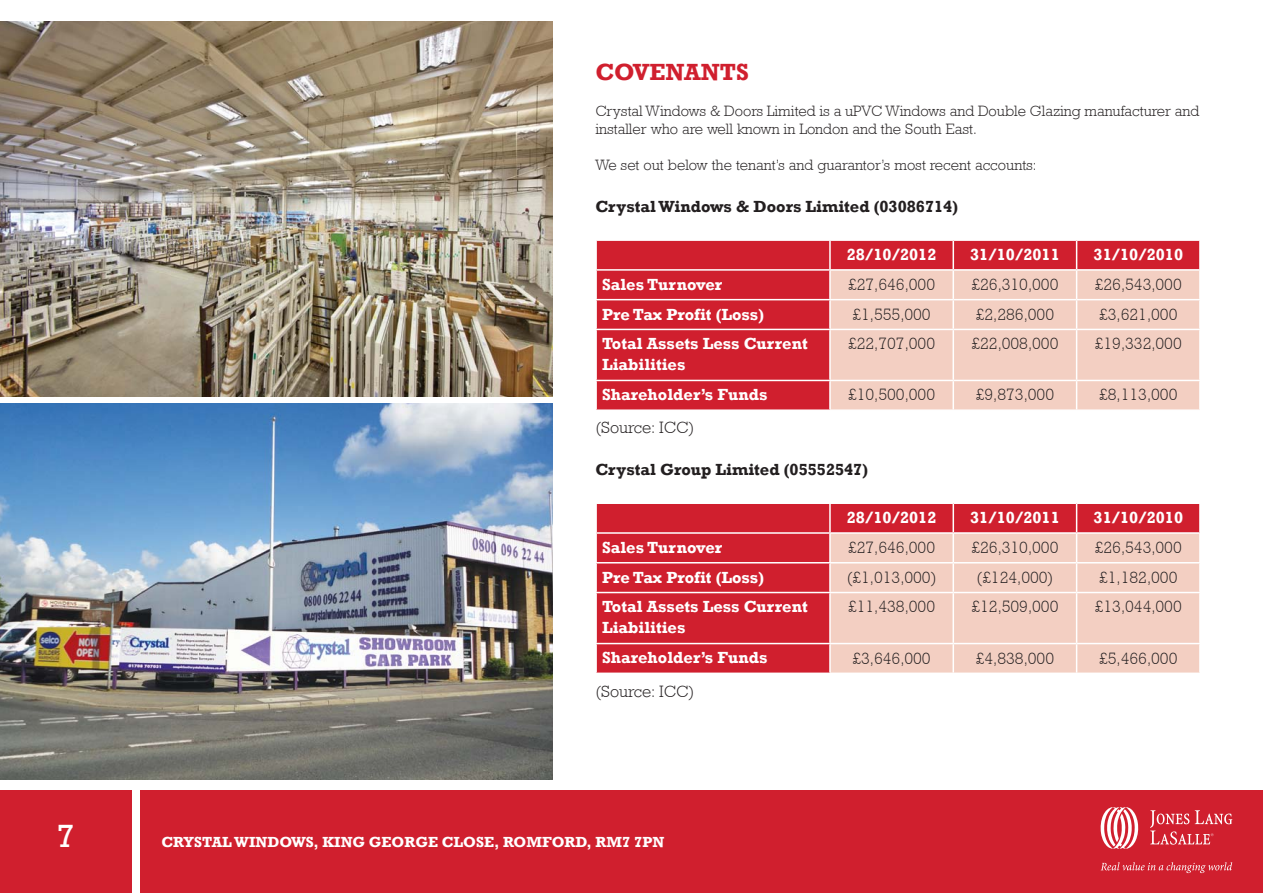
<style>
.page{position:relative;width:1263px;height:893px;background:#fff}
.page>*{position:absolute;margin:0;border:0;box-sizing:border-box;transform-origin:0 0}
.t1{font:33px "Rockwell";color:#fff}
.t2{font:700 24px "Rockwell";color:#d01f2e}
.t3{font:300 16.5px "Rockwell";color:#231f20}
.t4{font:700 16.5px/21px "Rockwell";color:#fff}
.t5{font:700 16.5px "Rockwell";color:#231f20}
.t6{font:300 15px/18px "Rockwell";color:#231f20}
.t7{font:700 15px "Rockwell";color:#fff}
</style>
<div class="page">
<div style="left:597px;top:241px;width:602px;height:168px;background:#d01f2e"></div>
<div style="left:831px;top:271px;width:368px;height:138px;background:#f3cfc2"></div>
<hr style="left:829px;top:241px;width:2px;height:28px;background:#fff">
<hr style="left:952px;top:241px;width:2px;height:28px;background:#fff">
<hr style="left:595px;top:269px;width:235px;height:2px;background:#fff">
<hr style="left:830px;top:269px;width:123px;height:2px;background:#fff">
<hr style="left:829px;top:271px;width:2px;height:28px;background:#fff">
<hr style="left:953px;top:269px;width:123px;height:2px;background:#fff">
<hr style="left:952px;top:271px;width:2px;height:28px;background:#fff">
<hr style="left:1076px;top:269px;width:125px;height:2px;background:#fff">
<hr style="left:595px;top:299px;width:235px;height:1px;background:#fff">
<hr style="left:830px;top:299px;width:123px;height:1px;background:#fff">
<hr style="left:829px;top:300px;width:2px;height:29px;background:#fff">
<hr style="left:953px;top:299px;width:123px;height:1px;background:#fff">
<hr style="left:952px;top:300px;width:2px;height:29px;background:#fff">
<hr style="left:1076px;top:299px;width:125px;height:1px;background:#fff">
<svg style="left:1076px;top:241px;width:1px;height:88px"></svg>
<hr style="left:595px;top:329px;width:235px;height:1px;background:#fff">
<hr style="left:830px;top:329px;width:123px;height:1px;background:#fff">
<hr style="left:829px;top:330px;width:2px;height:50px;background:#fff">
<hr style="left:953px;top:329px;width:123px;height:1px;background:#fff">
<hr style="left:952px;top:330px;width:2px;height:50px;background:#fff">
<hr style="left:1076px;top:329px;width:125px;height:1px;background:#fff">
<hr style="left:1076px;top:330px;width:1px;height:50px;background:#fff">
<hr style="left:595px;top:380px;width:235px;height:1px;background:#fff">
<hr style="left:830px;top:380px;width:123px;height:1px;background:#fff">
<hr style="left:829px;top:381px;width:2px;height:28px;background:#fff">
<hr style="left:953px;top:380px;width:123px;height:1px;background:#fff">
<hr style="left:952px;top:381px;width:2px;height:28px;background:#fff">
<hr style="left:1076px;top:380px;width:125px;height:1px;background:#fff">
<svg style="left:1076px;top:381px;width:1px;height:28px"></svg>
<div style="left:597px;top:504px;width:602px;height:169px;background:#d01f2e"></div>
<div style="left:831px;top:534px;width:368px;height:139px;background:#f3cfc2"></div>
<hr style="left:829px;top:504px;width:2px;height:28px;background:#fff">
<hr style="left:952px;top:504px;width:2px;height:28px;background:#fff">
<hr style="left:595px;top:532px;width:235px;height:2px;background:#fff">
<hr style="left:830px;top:532px;width:123px;height:2px;background:#fff">
<hr style="left:829px;top:534px;width:2px;height:28px;background:#fff">
<hr style="left:953px;top:532px;width:123px;height:2px;background:#fff">
<hr style="left:952px;top:534px;width:2px;height:28px;background:#fff">
<hr style="left:1076px;top:532px;width:125px;height:2px;background:#fff">
<hr style="left:595px;top:562px;width:235px;height:1px;background:#fff">
<hr style="left:830px;top:562px;width:123px;height:1px;background:#fff">
<hr style="left:829px;top:563px;width:2px;height:29px;background:#fff">
<hr style="left:953px;top:562px;width:123px;height:1px;background:#fff">
<hr style="left:952px;top:563px;width:2px;height:29px;background:#fff">
<hr style="left:1076px;top:562px;width:125px;height:1px;background:#fff">
<svg style="left:1076px;top:504px;width:1px;height:88px"></svg>
<hr style="left:595px;top:592px;width:235px;height:1px;background:#fff">
<hr style="left:830px;top:592px;width:123px;height:1px;background:#fff">
<hr style="left:829px;top:593px;width:2px;height:50px;background:#fff">
<hr style="left:953px;top:592px;width:123px;height:1px;background:#fff">
<hr style="left:952px;top:593px;width:2px;height:50px;background:#fff">
<hr style="left:1076px;top:592px;width:125px;height:1px;background:#fff">
<hr style="left:1076px;top:593px;width:1px;height:50px;background:#fff">
<hr style="left:595px;top:643px;width:235px;height:1px;background:#fff">
<hr style="left:830px;top:643px;width:123px;height:1px;background:#fff">
<hr style="left:829px;top:644px;width:2px;height:29px;background:#fff">
<hr style="left:953px;top:643px;width:123px;height:1px;background:#fff">
<hr style="left:952px;top:644px;width:2px;height:29px;background:#fff">
<hr style="left:1076px;top:643px;width:125px;height:1px;background:#fff">
<svg style="left:1076px;top:644px;width:1px;height:29px"></svg>
<div style="left:140px;top:791px;width:1123px;height:102px;background:#d01f2e"></div>
<div style="left:0;top:791px;width:132px;height:102px;background:#d01f2e"></div>
<svg style="left:1100px;top:807px;width:39px;height:42px"></svg>
<svg style="left:1150px;top:810px;width:82px;height:35px"></svg>
<svg style="left:1101px;top:862px;width:131px;height:11px"></svg>
<img style="left:0;top:21px;width:553px;height:376px">
<img style="left:0;top:404px;width:553px;height:376px">
<h2 class="t2" style="left:595px;top:58px;width:155px">COVENANTS</h2>
<p class="t6" style="left:595px;top:102px;width:605px">Crystal Windows &amp; Doors Limited is a uPVC Windows and Double Glazing manufacturer and installer who are well known in London and the South East.</p>
<p class="t6" style="left:595px;top:156px;width:443px">We set out below the tenant’s and guarantor’s most recent accounts:</p>
<p class="t5" style="left:595px;top:197px;width:364px">Crystal Windows &amp; Doors Limited (03086714)</p>
<p class="t4" style="left:847px;top:244px;width:91px">28/10/2012</p>
<p class="t4" style="left:970px;top:244px;width:91px">31/10/2011</p>
<p class="t4" style="left:1093px;top:244px;width:91px">31/10/2010</p>
<p class="t4" style="left:602px;top:273px;width:122px">Sales Turnover</p>
<p class="t3" style="left:848px;top:274px;width:88px">£27,646,000</p>
<p class="t3" style="left:971px;top:274px;width:88px">£26,310,000</p>
<p class="t3" style="left:1095px;top:274px;width:88px">£26,543,000</p>
<p class="t4" style="left:602px;top:303px;width:163px">Pre Tax Profit (Loss)</p>
<p class="t3" style="left:852px;top:304px;width:80px">£1,555,000</p>
<p class="t3" style="left:976px;top:304px;width:80px">£2,286,000</p>
<p class="t3" style="left:1099px;top:304px;width:80px">£3,621,000</p>
<p class="t4" style="left:602px;top:333px;width:207px">Total Assets Less Current<br>Liabilities</p>
<p class="t3" style="left:848px;top:333px;width:88px">£22,707,000</p>
<p class="t3" style="left:971px;top:333px;width:88px">£22,008,000</p>
<p class="t3" style="left:1095px;top:333px;width:88px">£19,332,000</p>
<p class="t4" style="left:602px;top:384px;width:167px">Shareholder’s Funds</p>
<p class="t3" style="left:848px;top:385px;width:88px">£10,500,000</p>
<p class="t3" style="left:976px;top:385px;width:80px">£9,873,000</p>
<p class="t3" style="left:1099px;top:385px;width:80px">£8,113,000</p>
<p class="t3" style="left:595px;top:418px;width:100px">(Source: ICC)</p>
<p class="t5" style="left:595px;top:460px;width:274px">Crystal Group Limited (05552547)</p>
<p class="t4" style="left:847px;top:507px;width:91px">28/10/2012</p>
<p class="t4" style="left:970px;top:507px;width:91px">31/10/2011</p>
<p class="t4" style="left:1093px;top:507px;width:91px">31/10/2010</p>
<p class="t4" style="left:602px;top:536px;width:122px">Sales Turnover</p>
<p class="t3" style="left:848px;top:537px;width:88px">£27,646,000</p>
<p class="t3" style="left:971px;top:537px;width:88px">£26,310,000</p>
<p class="t3" style="left:1095px;top:537px;width:88px">£26,543,000</p>
<p class="t4" style="left:602px;top:566px;width:163px">Pre Tax Profit (Loss)</p>
<p class="t3" style="left:847px;top:567px;width:91px">(£1,013,000)</p>
<p class="t3" style="left:976px;top:567px;width:78px">(£124,000)</p>
<p class="t3" style="left:1099px;top:567px;width:80px">£1,182,000</p>
<p class="t4" style="left:602px;top:596px;width:207px">Total Assets Less Current<br>Liabilities</p>
<p class="t3" style="left:848px;top:597px;width:88px">£11,438,000</p>
<p class="t3" style="left:971px;top:597px;width:88px">£12,509,000</p>
<p class="t3" style="left:1095px;top:597px;width:88px">£13,044,000</p>
<p class="t4" style="left:602px;top:647px;width:167px">Shareholder’s Funds</p>
<p class="t3" style="left:852px;top:648px;width:80px">£3,646,000</p>
<p class="t3" style="left:976px;top:648px;width:80px">£4,838,000</p>
<p class="t3" style="left:1099px;top:648px;width:80px">£5,466,000</p>
<p class="t3" style="left:595px;top:681px;width:100px">(Source: ICC)</p>
<h1 class="t1" style="left:57px;top:816px;width:19px">7</h1>
<p class="t7" style="left:162px;top:833px;width:504px">CRYSTAL WINDOWS, KING GEORGE CLOSE, ROMFORD, RM7 7PN</p>
</div>
